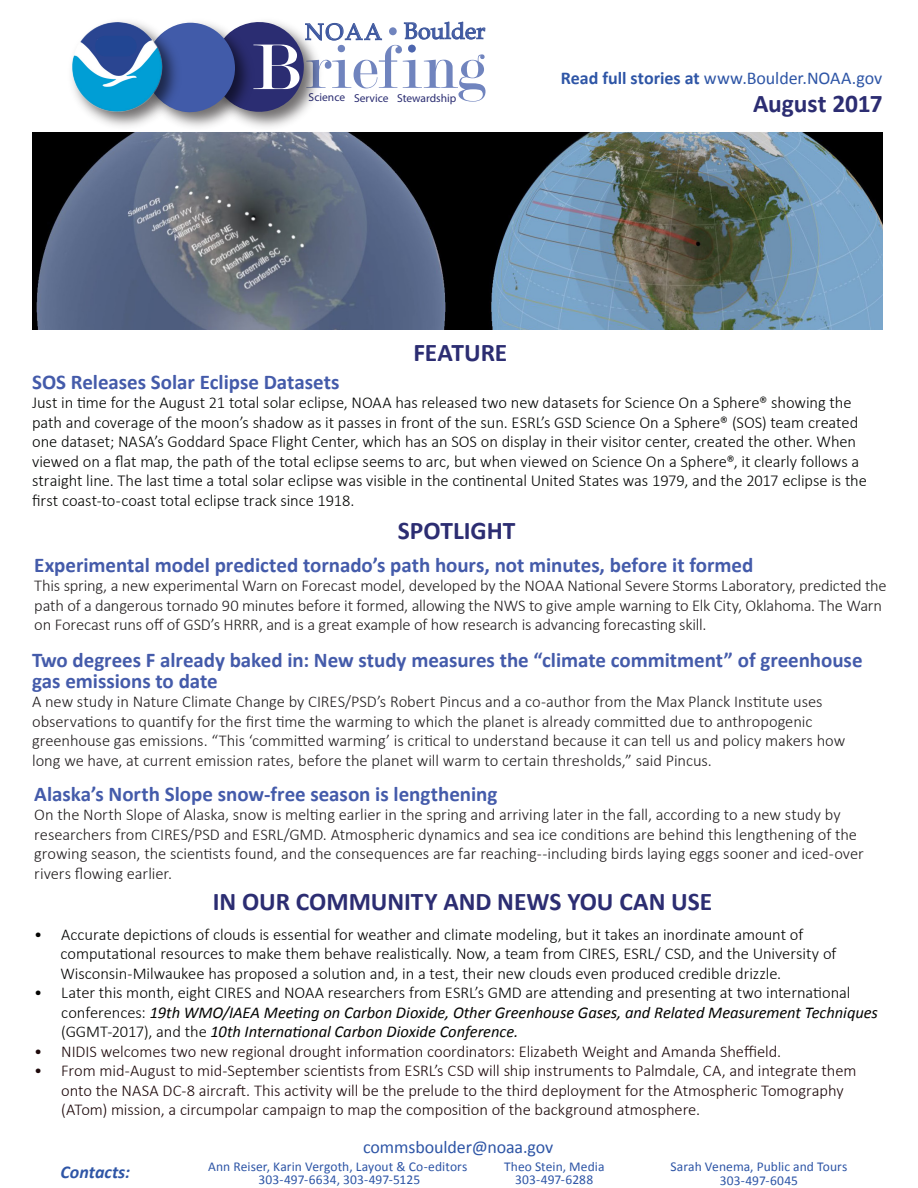
<style>
.page{position:relative;width:918px;height:1188px;background:#fff}
.page>*{position:absolute;margin:0;border:0;box-sizing:border-box;transform-origin:0 0}
.t1{font:65.85px "Modern";color:rgb(65 91 169/.75)}
.t2{font:700 25.5px "Calibri";letter-spacing:-.005em;color:#2c2d72}
.t3{font:22.95px "Palatino";color:#3d58a7}
.t4{font:700 21px/21px "Calibri";color:#445baa}
.t5{font:18px "Calibri";letter-spacing:-.005em;color:#2e55a6}
.t6{font:italic 700 18px "Calibri";color:#2e55a6}
.t7{font:300 16.65px/19.5px "Calibri";letter-spacing:-.005em;color:#040503}
.t8{font:300 16.5px/19.5px "Calibri";letter-spacing:-.005em;color:#231f20}
.t9{font:300 16.5px/19.5px "Calibri";letter-spacing:-.005em;color:#040503}
.t10{font:300 16.5px/19.5px "Calibri";letter-spacing:-.005em;color:#1e090b}
.t11{font:13.5px "Calibri";letter-spacing:.005em;color:#2e55a6}
.t12{font:11.55px "Myriad Pro";color:#2b2d72}
.s1{font-size:69px;color:#fff}
.s2{font-weight:700}
.s3{font-weight:400;font-style:italic}
</style>
<div class="page">
<svg style="left:403px;top:21px;width:83px;height:19px"></svg>
<div style="left:408px;top:45px;width:8px;height:8px;background:#7084be;border-radius:50%"></div>
<div style="left:389px;top:27px;width:8px;height:8px;background:#7084be;border-radius:50%"></div>
<img style="left:259px;top:123px;width:69px;height:10px">
<img style="left:186px;top:123px;width:73px;height:10px">
<svg style="left:186px;top:22px;width:197px;height:101px"></svg>
<img style="left:64px;top:23px;width:122px;height:110px">
<img style="left:64px;top:21px;width:110px;height:103px">
<div style="left:95px;top:36px;width:42px;height:20px;background:#224693;border-radius:10px"></div>
<img style="left:32px;top:133px;width:851px;height:196px">
<p class="t3" style="left:305px;top:12px;width:182px">NOAA Boulder</p>
<p class="t1" style="left:252px;top:34px;width:236px"><span class="s1">B</span>riefing</p>
<p class="t12" style="left:309px;top:91px;width:149px">Science Service Stewardship</p>
<p class="t5" style="left:561px;top:67px;width:323px"><span class="s2">Read full stories at</span> www.Boulder.NOAA.gov</p>
<p class="t2" style="left:753px;top:87px;width:131px">August 2017</p>
<p class="t2" style="left:414px;top:336px;width:95px">FEATURE</p>
<p class="t4" style="left:32px;top:371px;width:309px">SOS Releases Solar Eclipse Datasets</p>
<p class="t7" style="left:32px;top:392px;width:836px">Just in time for the August 21 total solar eclipse, NOAA has released two new datasets for Science On a Sphere® showing the path and coverage of the moon’s shadow as it passes in front of the sun. ESRL’s GSD Science On a Sphere® (SOS) team created one dataset; NASA’s Goddard Space Flight Center, which has an SOS on display in their visitor center, created the other. When viewed on a flat map, the path of the total eclipse seems to arc, but when viewed on Science On a Sphere®, it clearly follows a straight line. The last time a total solar eclipse was visible in the continental United States was 1979, and the 2017 eclipse is the first coast-to-coast total eclipse track since 1918.</p>
<p class="t2" style="left:398px;top:514px;width:119px">SPOTLIGHT</p>
<p class="t4" style="left:34px;top:554px;width:721px">Experimental model predicted tornado’s path hours, not minutes, before it formed</p>
<p class="t8" style="left:34px;top:575px;width:854px">This spring, a new experimental Warn on Forecast model, developed by the NOAA National Severe Storms Laboratory, predicted the path of a dangerous tornado 90 minutes before it formed, allowing the NWS to give ample warning to Elk City, Oklahoma. The Warn on Forecast runs off of GSD’s HRRR, and is a great example of how research is advancing forecasting skill.</p>
<p class="t4" style="left:32px;top:649px;width:832px">Two degrees F already baked in: New study measures the “climate commitment” of greenhouse gas emissions to date</p>
<p class="t8" style="left:32px;top:691px;width:792px">A new study in Nature Climate Change by CIRES/PSD’s Robert Pincus and a co-author from the Max Planck Institute uses</p>
<p class="t8" style="left:32px;top:711px;width:782px">observations to quantify for the first time the warming to which the planet is already committed due to anthropogenic</p>
<p class="t8" style="left:32px;top:730px;width:815px">greenhouse gas emissions. “This ‘committed warming’ is critical to understand because it can tell us and policy makers how</p>
<p class="t8" style="left:32px;top:750px;width:681px">long we have, at current emission rates, before the planet will warm to certain thresholds,” said Pincus.</p>
<p class="t4" style="left:34px;top:783px;width:465px">Alaska’s North Slope snow-free season is lengthening</p>
<p class="t8" style="left:34px;top:804px;width:831px">On the North Slope of Alaska, snow is melting earlier in the spring and arriving later in the fall, according to a new study by researchers from CIRES/PSD and ESRL/GMD. Atmospheric dynamics and sea ice conditions are behind this lengthening of the growing season, the scientists found, and the consequences are far reaching--including birds laying eggs sooner and iced-over rivers flowing earlier.</p>
<p class="t2" style="left:213px;top:885px;width:501px">IN OUR COMMUNITY AND NEWS YOU CAN USE</p>
<p class="t9" style="left:34px;top:924px;width:770px">• Accurate depictions of clouds is essential for weather and climate modeling, but it takes an inordinate amount of</p>
<p class="t9" style="left:60px;top:943px;width:778px">computational resources to make them behave realistically. Now, a team from CIRES, ESRL/ CSD, and the University of</p>
<p class="t9" style="left:60px;top:963px;width:722px">Wisconsin-Milwaukee has proposed a solution and, in a test, their new clouds even produced credible drizzle.</p>
<p class="t9" style="left:61px;top:982px;width:818px;text-indent:-27px">• Later this month, eight CIRES and NOAA researchers from ESRL’s GMD are attending and presenting at two international conferences: <span class="s3">19th WMO/IAEA Meeting on Carbon Dioxide, Other Greenhouse Gases, and Related Measurement Techniques </span>(GGMT-2017), and the <span class="s3">10th International Carbon Dioxide Conference.</span></p>
<p class="t10" style="left:34px;top:1041px;width:748px">• NIDIS welcomes two new regional drought information coordinators: Elizabeth Weight and Amanda Sheffield.</p>
<p class="t10" style="left:61px;top:1060px;width:797px;text-indent:-27px">• From mid-August to mid-September scientists from ESRL’s CSD will ship instruments to Palmdale, CA, and integrate them onto the NASA DC-8 aircraft. This activity will be the prelude to the third deployment for the Atmospheric Tomography (ATom) mission, a circumpolar campaign to map the composition of the background atmosphere.</p>
<p class="t5" style="left:363px;top:1136px;width:192px">commsboulder@noaa.gov</p>
<p class="t6" style="left:61px;top:1161px;width:71px">Contacts:</p>
<p class="t11" style="left:208px;top:1158px;width:261px">Ann Reiser, Karin Vergoth, Layout &amp; Co-editors</p>
<p class="t11" style="left:259px;top:1171px;width:163px">303-497-6634, 303-497-5125</p>
<p class="t11" style="left:504px;top:1158px;width:102px">Theo Stein, Media</p>
<p class="t11" style="left:515px;top:1171px;width:79px">303-497-6288</p>
<p class="t11" style="left:670px;top:1158px;width:179px">Sarah Venema, Public and Tours</p>
<p class="t11" style="left:720px;top:1172px;width:80px">303-497-6045</p>
</div>
